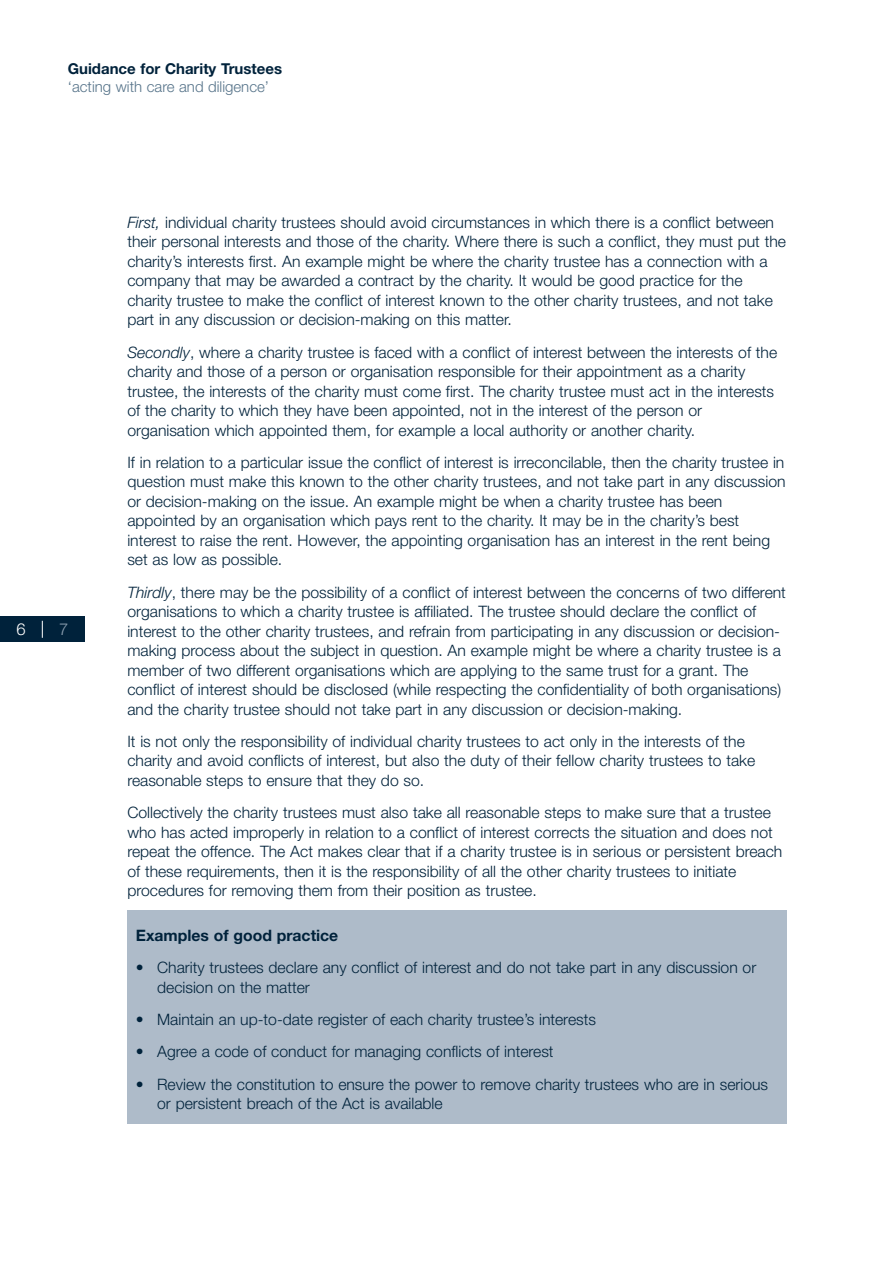
<style>
.page{position:relative;width:893px;height:1263px;background:#fff}
.page>*{position:absolute;margin:0;border:0;box-sizing:border-box;transform-origin:0 0}
.t1{font:300 16.5px "Helvetica Neue";color:#fff}
.t2{font:300 16.5px "Helvetica Neue";color:#8da0b1}
.t3{font:300 15.75px/19.5px "Helvetica Neue";color:#00223b}
.t4{font:700 15.75px "Helvetica Neue LT";color:#00223b}
.t5{font:300 15px "Helvetica Neue";color:#57748a}
.t6{font:700 15px "Helvetica Neue LT";color:#00223b}
.s1{font-family:"Helvetica Neue LT";font-style:italic}
</style>
<div class="page">
<div style="left:0;top:617px;width:85px;height:25px;background:#00223b"></div>
<svg style="left:42px;top:621px;width:1px;height:17px"></svg>
<div style="left:127px;top:910px;width:659px;height:214px;background:#aebbc9"></div>
<p class="t6" style="left:68px;top:64px;width:216px">Guidance for Charity Trustees</p>
<p class="t5" style="left:68px;top:82px;width:203px">‘acting with care and diligence’</p>
<p class="t1" style="left:16px;top:624px;width:11px">6</p>
<p class="t2" style="left:59px;top:624px;width:11px">7</p>
<p class="t3" style="left:127px;top:214px;width:660px"><span class="s1">First,</span> individual charity trustees should avoid circumstances in which there is a conflict between their personal interests and those of the charity. Where there is such a conflict, they must put the charity’s interests first. An example might be where the charity trustee has a connection with a company that may be awarded a contract by the charity. It would be good practice for the charity trustee to make the conflict of interest known to the other charity trustees, and not take part in any discussion or decision-making on this matter.</p>
<p class="t3" style="left:127px;top:344px;width:651px"><span class="s1">Secondly</span>, where a charity trustee is faced with a conflict of interest between the interests of the charity and those of a person or organisation responsible for their appointment as a charity trustee, the interests of the charity must come first. The charity trustee must act in the interests of the charity to which they have been appointed, not in the interest of the person or organisation which appointed them, for example a local authority or another charity.</p>
<p class="t3" style="left:127px;top:454px;width:660px">If in relation to a particular issue the conflict of interest is irreconcilable, then the charity trustee in question must make this known to the other charity trustees, and not take part in any discussion or decision-making on the issue. An example might be when a charity trustee has been appointed by an organisation which pays rent to the charity. It may be in the charity’s best interest to raise the rent. However, the appointing organisation has an interest in the rent being set as low as possible.</p>
<p class="t3" style="left:127px;top:584px;width:660px"><span class="s1">Thirdly</span>, there may be the possibility of a conflict of interest between the concerns of two different organisations to which a charity trustee is affiliated. The trustee should declare the conflict of interest to the other charity trustees, and refrain from participating in any discussion or decision&shy;making process about the subject in question. An example might be where a charity trustee is a member of two different organisations which are applying to the same trust for a grant. The conflict of interest should be disclosed (while respecting the confidentiality of both organisations) and the charity trustee should not take part in any discussion or decision-making.</p>
<p class="t3" style="left:127px;top:733px;width:629px">It is not only the responsibility of individual charity trustees to act only in the interests of the charity and avoid conflicts of interest, but also the duty of their fellow charity trustees to take reasonable steps to ensure that they do so.</p>
<p class="t3" style="left:127px;top:804px;width:656px">Collectively the charity trustees must also take all reasonable steps to make sure that a trustee who has acted improperly in relation to a conflict of interest corrects the situation and does not repeat the offence. The Act makes clear that if a charity trustee is in serious or persistent breach of these requirements, then it is the responsibility of all the other charity trustees to initiate procedures for removing them from their position as trustee.</p>
<p class="t4" style="left:136px;top:930px;width:204px">Examples of good practice</p>
<p class="t3" style="left:157px;top:959px;width:601px;text-indent:-21px">• Charity trustees declare any conflict of interest and do not take part in any discussion or decision on the matter</p>
<p class="t3" style="left:136px;top:1011px;width:462px">• Maintain an up-to-date register of each charity trustee’s interests</p>
<p class="t3" style="left:136px;top:1043px;width:419px">• Agree a code of conduct for managing conflicts of interest</p>
<p class="t3" style="left:157px;top:1076px;width:612px;text-indent:-21px">• Review the constitution to ensure the power to remove charity trustees who are in serious or persistent breach of the Act is available</p>
</div>
